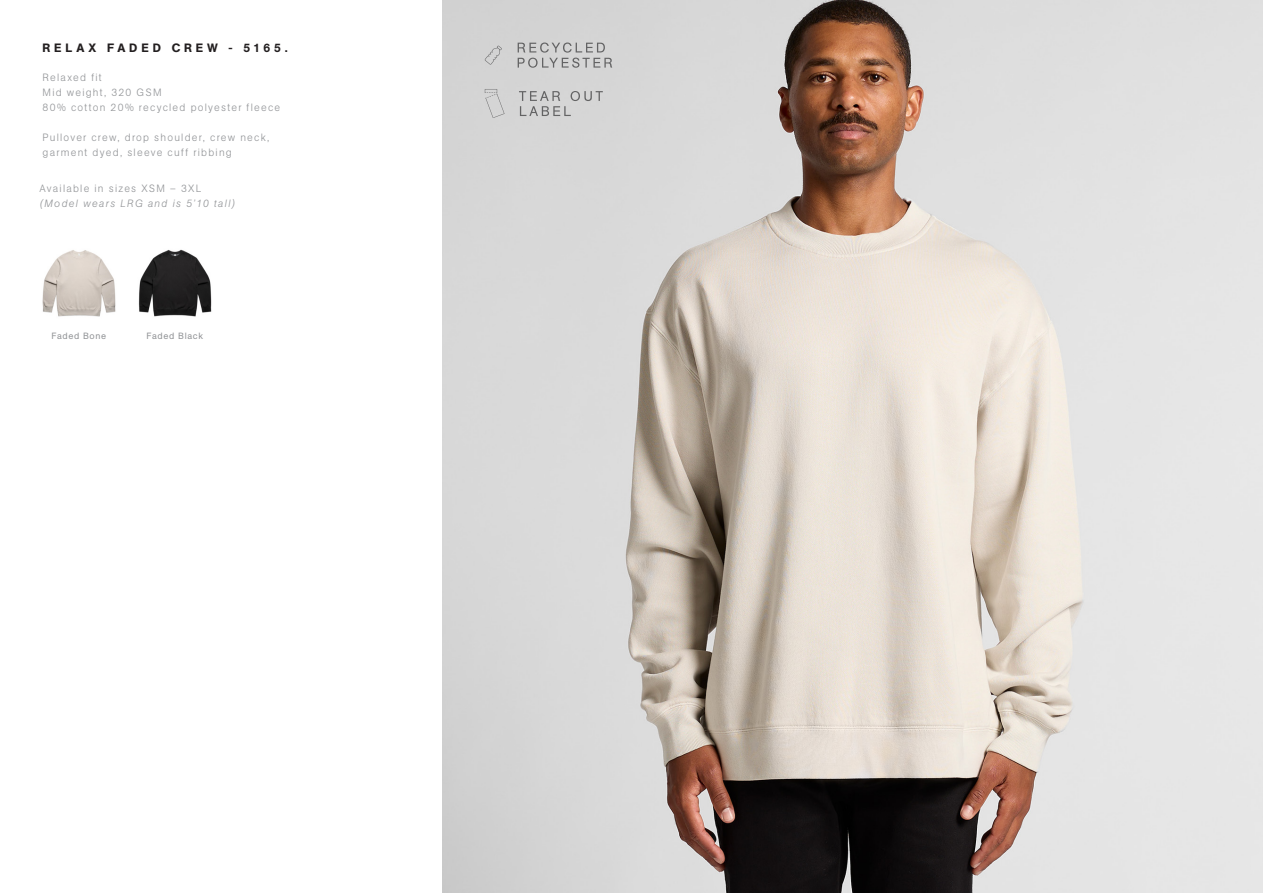
<style>
.page{position:relative;width:1263px;height:893px;background:#fff}
.page>*{position:absolute;margin:0;border:0;box-sizing:border-box;transform-origin:0 0}
.t1{font:500 12px "AG Book Pro";letter-spacing:.33em;color:#231f20}
.t2{font:300 10.5px/15px "AG Book Pro";letter-spacing:.12em;color:#939598}
.t3{font:italic 300 10.5px/15px "AG Book Pro";letter-spacing:.125em;color:#939598}
.t4{font:9px "AG Book Pro";letter-spacing:.075em;color:#939598}
.s1{font-style:normal}
</style>
<div class="page">
<img style="left:442px;top:0;width:821px;height:893px">
<img style="left:138px;top:249px;width:74px;height:68px">
<img style="left:42px;top:250px;width:74px;height:67px">
<svg style="left:519px;top:91px;width:84px;height:25px;background:#c3c3c3"></svg>
<svg style="left:497px;top:94px;width:7px;height:20px"></svg>
<svg style="left:485px;top:89px;width:12px;height:29px"></svg>
<svg style="left:485px;top:46px;width:17px;height:19px"></svg>
<svg style="left:518px;top:43px;width:94px;height:25px;background:#bdbdbd"></svg>
<p class="t1" style="left:43px;top:40px;width:247px">RELAX FADED CREW - 5165.</p>
<p class="t2" style="left:43px;top:69px;width:61px">Relaxed fit</p>
<p class="t2" style="left:43px;top:84px;width:121px">Mid weight, 320 GSM</p>
<p class="t2" style="left:43px;top:99px;width:239px">80% cotton 20% recycled polyester fleece</p>
<p class="t2" style="left:43px;top:129px;width:228px">Pullover crew, drop shoulder, crew neck, garment dyed, sleeve cuff ribbing</p>
<p class="t3" style="left:40px;top:181px;width:197px"><span class="s1">Available in sizes XSM – 3XL </span>(Model wears LRG and is 5’10 tall)</p>
<p class="t4" style="left:52px;top:330px;width:56px">Faded Bone</p>
<p class="t4" style="left:147px;top:330px;width:58px">Faded Black</p>
</div>
